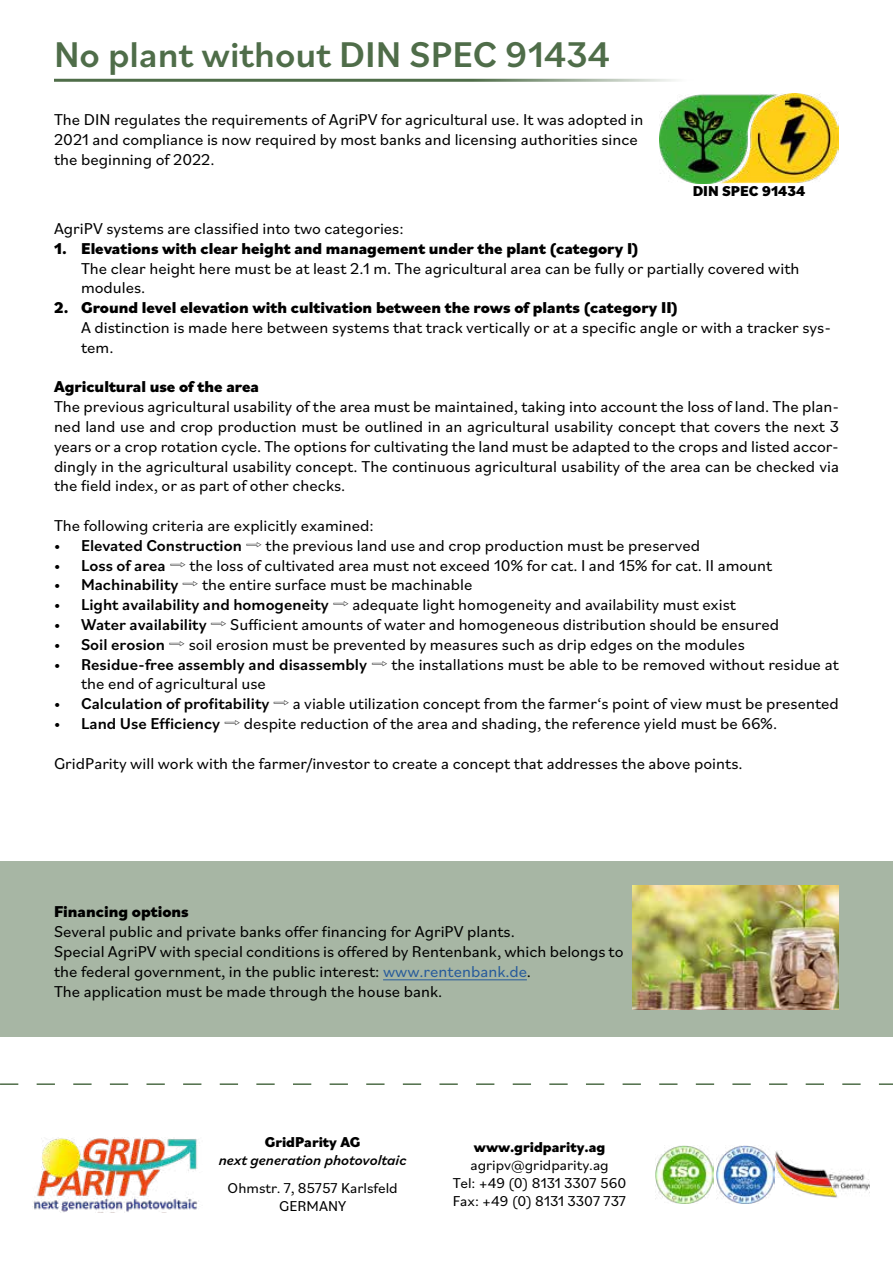
<style>
.page{position:relative;width:893px;height:1263px;background:#fff}
.page>*{position:absolute;margin:0;border:0;box-sizing:border-box;transform-origin:0 0}
.t1{font:500 37.5px "Bilo";color:#4f6d49}
.t2{font:16.5px/19.8px "Bilo";color:#000}
.t3{font:800 16.5px "Bilo";color:#000}
.t4{font:15px/18px "Bilo";color:#000;text-align:center}
.t5{font:800 15px "Bilo";color:#000}
.t6{font:italic 500 15px "Bilo";color:#000}
.s1{font-weight:500}
.s2{font-family:"Hira Kaku Pro W3"}
.s3{color:#275b9b}
</style>
<div class="page">
<div style="left:0;top:861px;width:893px;height:176px;background:#a7b6a4"></div>
<img style="left:716px;top:1146px;width:58px;height:58px">
<img style="left:32px;top:1137px;width:167px;height:75px">
<img style="left:774px;top:1151px;width:96px;height:47px">
<img style="left:655px;top:1146px;width:58px;height:58px">
<hr style="left:54px;top:79px;width:640px;height:3px;background:#4f6d49">
<img style="left:659px;top:93px;width:180px;height:90px">
<svg style="left:0;top:1083px;width:893px;height:2px"></svg>
<hr style="left:383px;top:979px;width:144px;height:1px;background:#275b9b">
<img style="left:633px;top:885px;width:206px;height:125px">
<h1 class="t1" style="left:54px;top:29px;width:557px">No plant without DIN SPEC 91434</h1>
<p class="t2" style="left:54px;top:109px;width:591px">The DIN regulates the requirements of AgriPV for agricultural use. It was adopted in<br>2021 and compliance is now required by most banks and licensing authorities since the beginning of 2022.</p>
<p class="t5" style="left:693px;top:180px;width:114px">DIN SPEC 91434</p>
<p class="t2" style="left:54px;top:218px;width:351px">AgriPV systems are classified into two categories:</p>
<p class="t3" style="left:54px;top:237px;width:586px">1. Elevations with clear height and management under the plant (category I)</p>
<p class="t2" style="left:81px;top:258px;width:720px">The clear height here must be at least 2.1 m. The agricultural area can be fully or partially covered with modules.</p>
<p class="t3" style="left:54px;top:296px;width:626px">2. Ground level elevation with cultivation between the rows of plants (category II)</p>
<p class="t2" style="left:81px;top:317px;width:752px">A distinction is made here between systems that track vertically or at a specific angle or with a tracker sys&shy;tem.</p>
<p class="t3" style="left:54px;top:376px;width:207px">Agricultural use of the area</p>
<p class="t2" style="left:54px;top:396px;width:786px;text-align:justify">The previous agricultural usability of the area must be maintained, taking into account the loss of land. The plan&shy;ned land use and crop production must be outlined in an agricultural usability concept that covers the next 3 years or a crop rotation cycle. The options for cultivating the land must be adapted to the crops and listed accor&shy;dingly in the agricultural usability concept. The continuous agricultural usability of the area can be checked via the field index, or as part of other checks.</p>
<p class="t2" style="left:54px;top:515px;width:321px">The following criteria are explicitly examined:</p>
<p class="t2" style="left:54px;top:535px;width:648px"><span class="s1">• Elevated Construction</span> <span class="s2">⇨</span> the previous land use and crop production must be preserved</p>
<p class="t2" style="left:54px;top:555px;width:720px"><span class="s1">• Loss of area</span> <span class="s2">⇨</span> the loss of cultivated area must not exceed 10% for cat. I and 15% for cat. II amount</p>
<p class="t2" style="left:54px;top:574px;width:420px"><span class="s1">• Machinability</span> <span class="s2">⇨</span> the entire surface must be machinable</p>
<p class="t2" style="left:54px;top:594px;width:683px"><span class="s1">• Light availability and homogeneity</span> <span class="s2">⇨</span> adequate light homogeneity and availability must exist</p>
<p class="t2" style="left:54px;top:614px;width:727px"><span class="s1">• Water availability</span> <span class="s2">⇨</span> Sufficient amounts of water and homogeneous distribution should be ensured</p>
<p class="t2" style="left:54px;top:634px;width:692px"><span class="s1">• Soil erosion</span> <span class="s2">⇨</span> soil erosion must be prevented by measures such as drip edges on the modules</p>
<p class="t2" style="left:81px;top:654px;width:759px;text-indent:-27px"><span class="s1">• Residue-free assembly and disassembly</span> <span class="s2">⇨</span> the installations must be able to be removed without residue at the end of agricultural use</p>
<p class="t2" style="left:54px;top:693px;width:786px"><span class="s1">• Calculation of profitability</span> <span class="s2">⇨</span> a viable utilization concept from the farmer‘s point of view must be presented</p>
<p class="t2" style="left:54px;top:713px;width:725px"><span class="s1">• Land Use Efficiency</span> <span class="s2">⇨</span> despite reduction of the area and shading, the reference yield must be 66%.</p>
<p class="t2" style="left:54px;top:753px;width:690px">GridParity will work with the farmer/investor to create a concept that addresses the above points.</p>
<p class="t3" style="left:54px;top:900px;width:136px">Financing options</p>
<p class="t2" style="left:54px;top:921px;width:571px">Several public and private banks offer financing for AgriPV plants.<br>Special AgriPV with special conditions is offered by Rentenbank, which belongs to the federal government, in the public interest: <span class="s3">www.rentenbank.de</span>.<br>The application must be made through the house bank.</p>
<p class="t5" style="left:265px;top:1131px;width:97px">GridParity AG</p>
<p class="t6" style="left:219px;top:1149px;width:189px">next generation photovoltaic</p>
<p class="t4" style="left:228px;top:1178px;width:171px">Ohmstr. 7, 85757 Karlsfeld<br>GERMANY</p>
<p class="t5" style="left:474px;top:1136px;width:133px">www.gridparity.ag</p>
<p class="t4" style="left:453px;top:1155px;width:175px">agripv@gridparity.ag<br>Tel: +49 (0) 8131 3307 560<br>Fax: +49 (0) 8131 3307 737</p>
</div>
